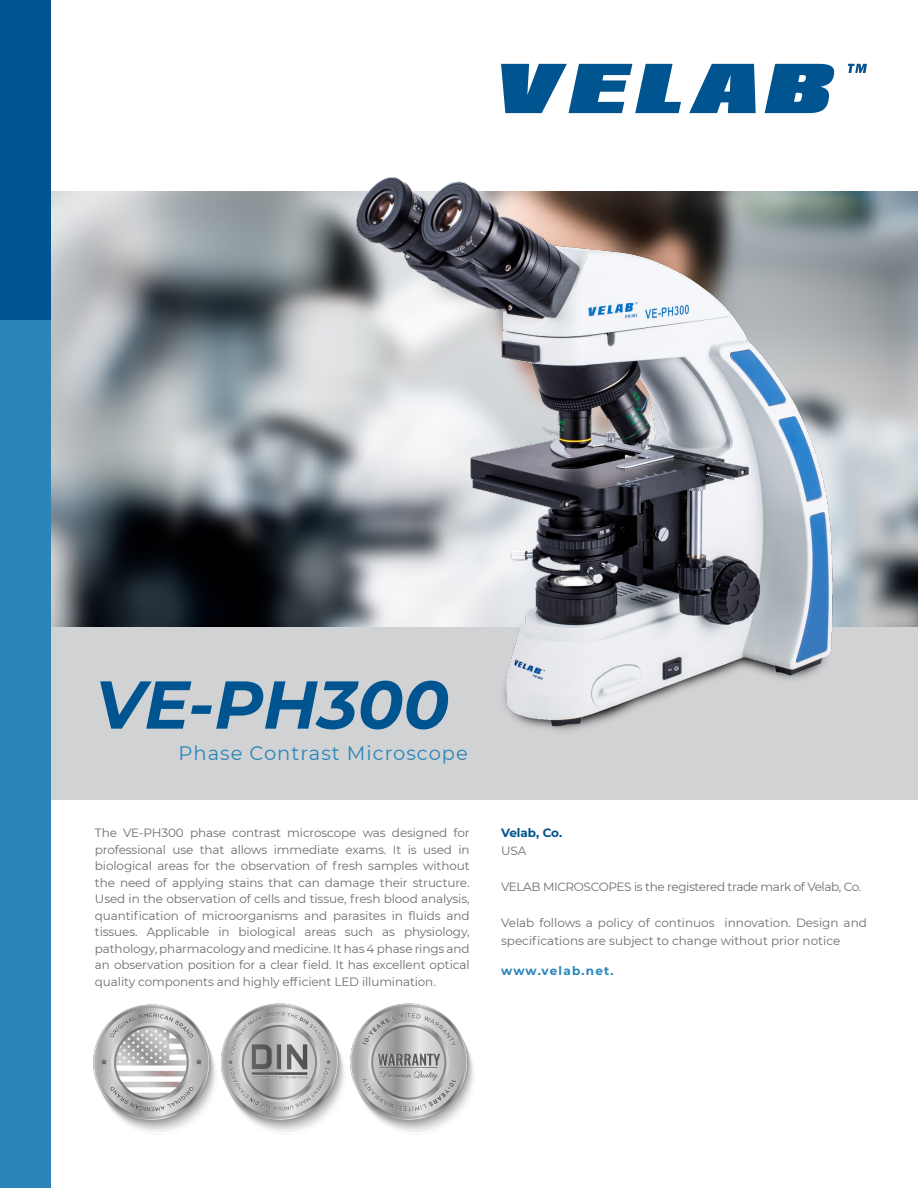
<style>
.page{position:relative;width:918px;height:1188px;background:#fff}
.page>*{position:absolute;margin:0;border:0;box-sizing:border-box;transform-origin:0 0}
.t1{font:italic 700 67.5px "Montserrat";color:#00548f}
.t2{font:19.5px "Montserrat";letter-spacing:.05em;color:#2b85b9}
.t3{font:12px/16.5px "Montserrat";letter-spacing:-.01em;color:#6c6d70;text-align:justify}
.t4{font:12px "Montserrat";letter-spacing:-.03em;color:#6c6d70}
.t5{font:700 12px "Montserrat";letter-spacing:.1em;color:#2b85b9}
.t6{font:700 12px "Montserrat";color:#00548f}
</style>
<div class="page">
<img style="left:50px;top:191px;width:868px;height:436px">
<div style="left:0;top:627px;width:918px;height:172px;background:#d1d2d4"></div>
<div style="left:0;top:0;width:50px;height:321px;background:#00548f"></div>
<div style="left:0;top:321px;width:50px;height:867px;background:#2b85b9"></div>
<svg style="left:501px;top:64px;width:180px;height:49px"></svg>
<svg style="left:689px;top:64px;width:67px;height:49px"></svg>
<svg style="left:765px;top:64px;width:69px;height:49px"></svg>
<svg style="left:848px;top:64px;width:19px;height:9px"></svg>
<img style="left:282px;top:177px;width:573px;height:554px">
<img style="left:93px;top:1003px;width:382px;height:132px">
<p class="t1" style="left:95px;top:656px;width:356px">VE-PH300</p>
<p class="t2" style="left:179px;top:740px;width:291px">Phase Contrast Microscope</p>
<p class="t3" style="left:95px;top:824px;width:376px">The VE-PH300 phase contrast microscope was designed for professional use that allows immediate exams. It is used in biological areas for the observation of fresh samples without the need of applying stains that can damage their structure.<br>Used in the observation of cells and tissue, fresh blood analysis, quantification of microorganisms and parasites in fluids and tissues. Applicable in biological areas such as physiology, pathology, pharmacology and medicine. It has 4 phase rings and an observation position for a clear field. It has excellent optical quality components and highly efficient LED illumination.</p>
<p class="t6" style="left:501px;top:824px;width:63px">Velab, Co.</p>
<p class="t3" style="left:501px;top:842px;width:27px">USA</p>
<p class="t4" style="left:501px;top:879px;width:362px">VELAB MICROSCOPES is the registered trade mark of Velab, Co.</p>
<p class="t3" style="left:501px;top:914px;width:367px;line-height:18px">Velab follows a policy of continuos innovation. Design and specifications are subject to change without prior notice</p>
<p class="t5" style="left:501px;top:962px;width:114px">www.velab.net.</p>
</div>
